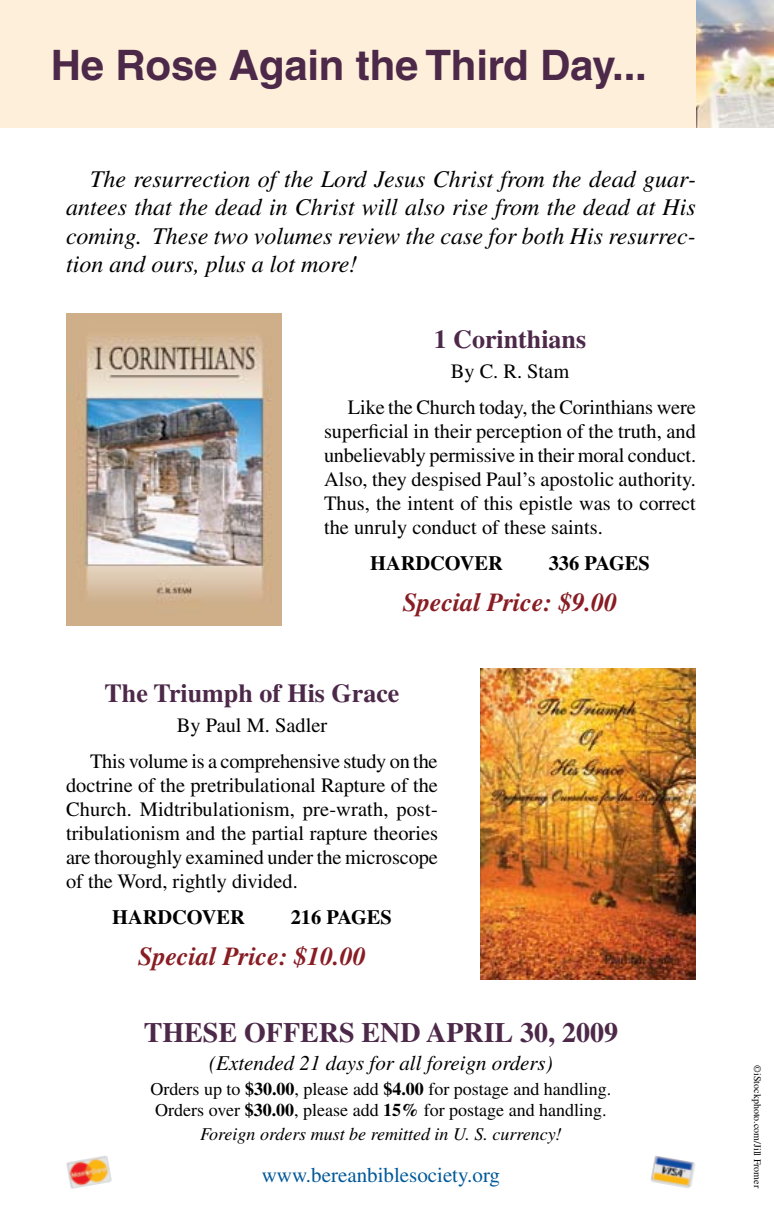
<style>
.page{position:relative;width:774px;height:1224px;background:#fff}
.page>*{position:absolute;margin:0;border:0;box-sizing:border-box;transform-origin:0 0}
.t1{font:700 42px "Helvetica";letter-spacing:-.005em;color:#4d2949}
.t2{font:700 28px "Times";color:#4d2949}
.t3{font:italic 700 26px "Times";color:#881d24}
.t4{font:700 26px "Times";color:#4d2949}
.t5{font:italic 24px/28.4px "Times";color:#000;text-align:justify}
.t6{font:italic 21px "Times";color:#000}
.t7{font:21px "Times";color:#005899}
.t8{font:20.4px/24px "Times";letter-spacing:-.005em;color:#000}
.t9{font:700 20.4px "Times";color:#000}
.t10{font:18px/20.8px "Times";color:#000}
.t11{font:italic 18px "Times";color:#000}
.t12{font:10px "Times";color:#000}
.s1{font-weight:700}
</style>
<div class="page">
<div style="left:0;top:0;width:774px;height:128px;background:#feefdb"></div>
<img style="left:650px;top:1155px;width:46px;height:34px">
<img style="left:66px;top:1155px;width:46px;height:34px">
<img style="left:66px;top:314px;width:216px;height:312px">
<img style="left:480px;top:668px;width:216px;height:312px">
<img style="left:696px;top:0;width:78px;height:128px">
<h1 class="t1" style="left:51px;top:40px;width:598px">He Rose Again the Third Day...</h1>
<p class="t5" style="left:66px;top:165px;width:631px;text-indent:24px">The resurrection of the Lord Jesus Christ from the dead guar&shy;antees that the dead in Christ will also rise from the dead at His coming. These two volumes review the case for both His resurrec&shy;tion and ours, plus a lot more!</p>
<p class="t4" style="left:434px;top:324px;width:154px">1 Corinthians</p>
<p class="t8" style="left:348px;top:353px;width:349px;line-height:36px;text-indent:103px">By C. R. Stam<br>Like the Church today, the Corinthians were</p>
<p class="t8" style="left:324px;top:419px;width:374px;text-align:justify">superficial in their perception of the truth, and unbelievably permissive in their moral conduct.<br>Also, they despised Paul’s apostolic authority.<br>Thus, the intent of this epistle was to correct the unruly conduct of these saints.</p>
<p class="t9" style="left:370px;top:551px;width:134px">HARDCOVER</p>
<p class="t9" style="left:549px;top:551px;width:90px">336 Pages</p>
<p class="t3" style="left:403px;top:587px;width:216px">Special Price: $9.00</p>
<p class="t4" style="left:105px;top:678px;width:296px">The Triumph of His Grace</p>
<p class="t8" style="left:90px;top:707px;width:349px;line-height:36px;text-indent:87px">By Paul M. Sadler<br>This volume is a comprehensive study on the</p>
<p class="t8" style="left:66px;top:773px;width:374px;text-align:justify">doctrine of the pretribulational Rapture of the Church. Midtribulationism, pre-wrath, post&shy;tribulationism and the partial rapture theories are thoroughly examined under the microscope of the Word, rightly divided.</p>
<p class="t9" style="left:112px;top:905px;width:134px">HARDCOVER</p>
<p class="t9" style="left:291px;top:905px;width:90px">216 Pages</p>
<p class="t3" style="left:138px;top:941px;width:229px">Special Price: $10.00</p>
<h2 class="t2" style="left:144px;top:1016px;width:476px">THESE OFFERS END APRIL 30, 2009</h2>
<p class="t6" style="left:209px;top:1051px;width:345px">(Extended 21 days for all foreign orders)</p>
<p class="t10" style="left:151px;top:1078px;width:462px">Orders up to <span class="s1">$30.00</span>, please add <span class="s1">$4.00</span> for postage and handling.<br>Orders over <span class="s1">$30.00</span>, please add <span class="s1">15%</span> for postage and handling.</p>
<p class="t11" style="left:200px;top:1124px;width:363px">Foreign orders must be remitted in U. S. currency!</p>
<p class="t7" style="left:262px;top:1163px;width:240px">www.bereanbiblesociety.org</p>
<p class="t12" style="left:763px;top:1065px;width:124px;rotate:90deg">©iStockphoto.com/Jill Fromer</p>
</div>
